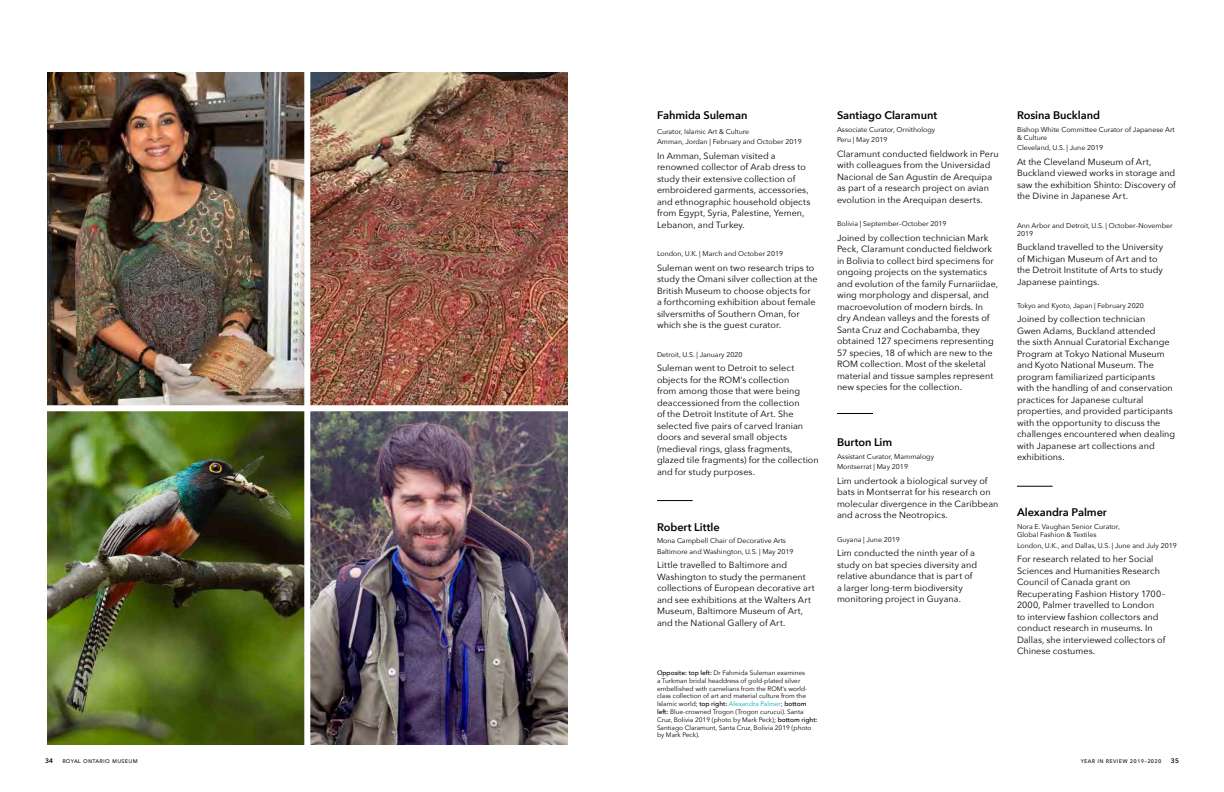
<style>
.page{position:relative;width:1224px;height:792px;background:#fff}
.page>*{position:absolute;margin:0;border:0;box-sizing:border-box;transform-origin:0 0}
.t1{font:600 11px "Avenir Next";letter-spacing:-.005em;color:#000}
.t2{font:9px/11.5px "Avenir Next";letter-spacing:.005em;color:#000}
.t3{font:7px/10.9px "Avenir Next";color:#000}
.t4{font:7px "Avenir Next";letter-spacing:.03em;color:#000}
.t5{font:6.5px/7.8px "Avenir Next";color:#000}
.t6{font:600 6.5px "Avenir Next";color:#000}
.s1{font-weight:500}
.s2{color:#00a9b7}
</style>
<div class="page">
<hr style="left:657px;top:500px;width:36px;height:1px;background:#000">
<hr style="left:1017px;top:486px;width:36px;height:1px;background:#000">
<hr style="left:837px;top:413px;width:36px;height:1px;background:#000">
<img style="left:47px;top:72px;width:520px;height:673px">
<div style="left:304px;top:72px;width:6px;height:703px;background:#fff"></div>
<div style="left:0;top:405px;width:568px;height:6px;background:#fff"></div>
<p class="t1" style="left:657px;top:106px;width:92px">Fahmida Suleman</p>
<p class="t3" style="left:657px;top:125px;width:146px">Curator, Islamic Art &amp; Culture<br>Amman, Jordan | February and October 2019</p>
<p class="t2" style="left:657px;top:150px;width:155px">In Amman, Suleman visited a renowned collector of Arab dress to study their extensive collection of embroidered garments, accessories, and ethnographic household objects from Egypt, Syria, Palestine, Yemen, Lebanon, and Turkey.</p>
<p class="t3" style="left:657px;top:248px;width:128px">London, U.K. | March and October 2019</p>
<p class="t2" style="left:657px;top:262px;width:162px">Suleman went on two research trips to study the Omani silver collection at the British Museum to choose objects for a forthcoming exhibition about female silversmiths of Southern Oman, for which she is the guest curator.</p>
<p class="t3" style="left:657px;top:349px;width:87px">Detroit, U.S. | January 2020</p>
<p class="t2" style="left:657px;top:362px;width:163px">Suleman went to Detroit to select objects for the ROM’s collection<br>from among those that were being deaccessioned from the collection<br>of the Detroit Institute of Art. She selected five pairs of carved Iranian doors and several small objects (medieval rings, glass fragments, glazed tile fragments) for the collection and for study purposes.</p>
<p class="t1" style="left:657px;top:517px;width:64px">Robert Little</p>
<p class="t3" style="left:657px;top:535px;width:138px">Mona Campbell Chair of Decorative Arts<br>Baltimore and Washington, U.S. | May 2019</p>
<p class="t2" style="left:657px;top:559px;width:159px">Little travelled to Baltimore and Washington to study the permanent collections of European decorative art and see exhibitions at the Walters Art Museum, Baltimore Museum of Art, and the National Gallery of Art.</p>
<p class="t5" style="left:657px;top:669px;width:162px"><span class="s1">Opposite: top left:</span> Dr Fahmida Suleman examines<br>a Turkman bridal headdress of gold-plated silver embellished with carnelians from the ROM’s world&shy;class collection of art and material culture from the Islamic world; <span class="s1">top right:</span> <span class="s2">Alexandra Palmer</span>; <span class="s1">bottom left:</span> Blue-crowned Trogon (Trogon curucui). Santa Cruz, Bolivia 2019 (photo by Mark Peck); <span class="s1">bottom right:<br></span>Santiago Claramunt, Santa Cruz, Bolivia 2019 (photo by Mark Peck).</p>
<p class="t1" style="left:837px;top:106px;width:102px">Santiago Claramunt</p>
<p class="t3" style="left:837px;top:123px;width:100px">Associate Curator, Ornithology<br>Peru | May 2019</p>
<p class="t2" style="left:837px;top:147px;width:163px">Claramunt conducted fieldwork in Peru with colleagues from the Universidad Nacional de San Agustin de Arequipa as part of a research project on avian evolution in the Arequipan deserts.</p>
<p class="t3" style="left:837px;top:218px;width:111px">Bolivia | September–October 2019</p>
<p class="t2" style="left:837px;top:231px;width:163px">Joined by collection technician Mark Peck, Claramunt conducted fieldwork in Bolivia to collect bird specimens for ongoing projects on the systematics and evolution of the family Furnariidae, wing morphology and dispersal, and macroevolution of modern birds. In dry Andean valleys and the forests of Santa Cruz and Cochabamba, they obtained 127 specimens representing 57 species, 18 of which are new to the ROM collection. Most of the skeletal material and tissue samples represent new species for the collection.</p>
<p class="t1" style="left:837px;top:433px;width:57px">Burton Lim</p>
<p class="t3" style="left:837px;top:450px;width:99px">Assistant Curator, Mammalogy<br>Montserrat | May 2019</p>
<p class="t2" style="left:837px;top:475px;width:163px">Lim undertook a biological survey of bats in Montserrat for his research on molecular divergence in the Caribbean and across the Neotropics.</p>
<p class="t3" style="left:837px;top:533px;width:65px">Guyana | June 2019</p>
<p class="t2" style="left:837px;top:547px;width:142px">Lim conducted the ninth year of a study on bat species diversity and relative abundance that is part of a larger long-term biodiversity monitoring project in Guyana.</p>
<p class="t1" style="left:1017px;top:106px;width:85px">Rosina Buckland</p>
<p class="t3" style="left:1017px;top:125px;width:159px;line-height:8px">Bishop White Committee Curator of Japanese Art &amp; Culture</p>
<p class="t3" style="left:1017px;top:142px;width:88px">Cleveland, U.S. | June 2019</p>
<p class="t2" style="left:1017px;top:155px;width:160px">At the Cleveland Museum of Art, Buckland viewed works in storage and saw the exhibition Shinto: Discovery of the Divine in Japanese Art.</p>
<p class="t3" style="left:1017px;top:221px;width:157px;line-height:8px">Ann Arbor and Detroit, U.S. | October–November<br>2019</p>
<p class="t2" style="left:1017px;top:241px;width:148px">Buckland travelled to the University of Michigan Museum of Art and to the Detroit Institute of Arts to study<br>Japanese paintings.</p>
<p class="t3" style="left:1017px;top:300px;width:128px">Tokyo and Kyoto, Japan | February 2020</p>
<p class="t2" style="left:1017px;top:313px;width:160px">Joined by collection technician<br>Gwen Adams, Buckland attended<br>the sixth Annual Curatorial Exchange Program at Tokyo National Museum and Kyoto National Museum. The program familiarized participants<br>with the handling of and conservation practices for Japanese cultural properties, and provided participants with the opportunity to discuss the challenges encountered when dealing with Japanese art collections and exhibitions.</p>
<p class="t1" style="left:1017px;top:503px;width:91px">Alexandra Palmer</p>
<p class="t3" style="left:1017px;top:522px;width:104px;line-height:8px">Nora E. Vaughan Senior Curator,<br>Global Fashion &amp; Textiles</p>
<p class="t3" style="left:1017px;top:540px;width:162px">London, U.K., and Dallas, U.S. | June and July 2019</p>
<p class="t2" style="left:1017px;top:553px;width:150px">For research related to her Social<br>Sciences and Humanities Research<br>Council of Canada grant on<br>Recuperating Fashion History 1700–<br>2000, Palmer travelled to London<br>to interview fashion collectors and conduct research in museums. In<br>Dallas, she interviewed collectors of<br>Chinese costumes.</p>
<p class="t6" style="left:45px;top:755px;width:10px">34</p>
<p class="t4" style="left:62px;top:755px;width:77px">royal ontario museum</p>
<p class="t3" style="left:1081px;top:755px;width:82px">year in review 2019–2020</p>
<p class="t6" style="left:1171px;top:755px;width:10px">35</p>
</div>
